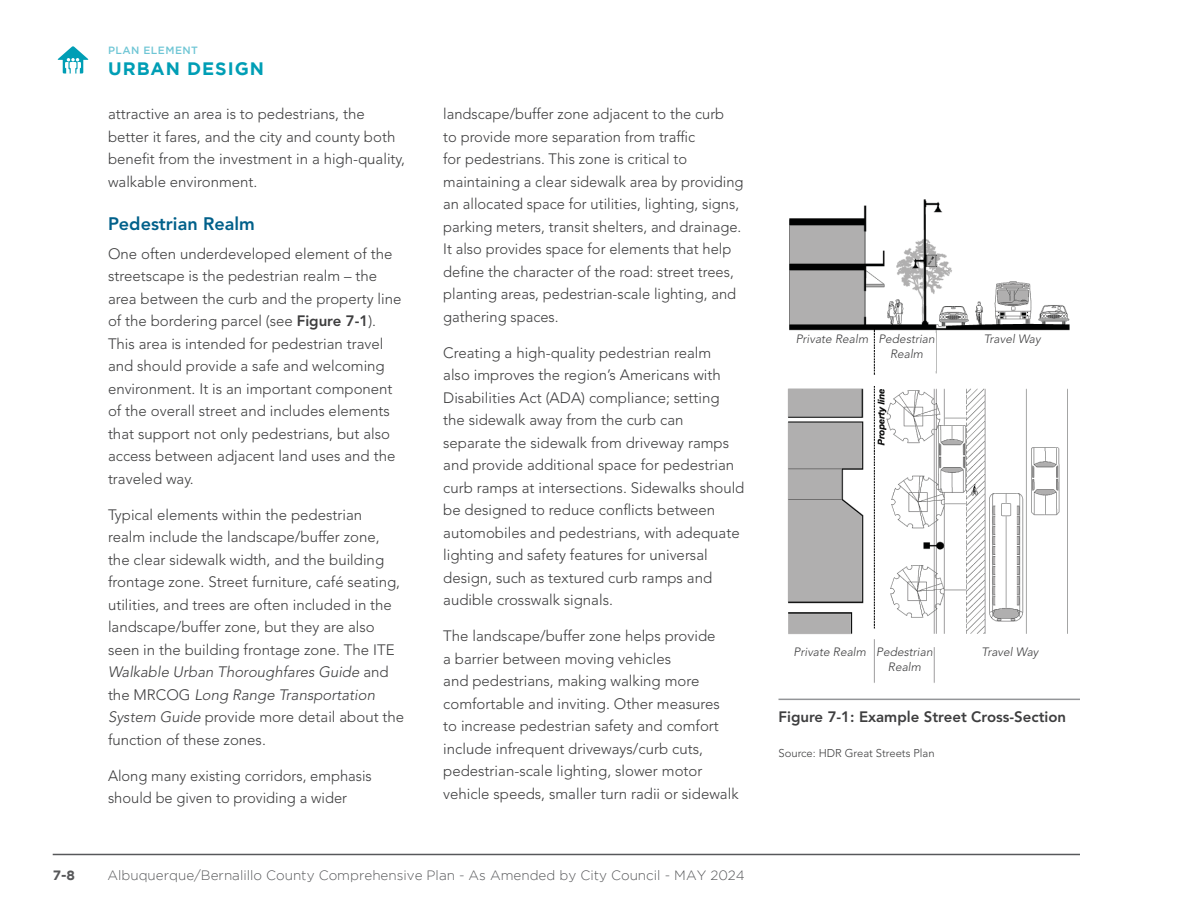
<style>
.page{position:relative;width:1188px;height:918px;background:#fff}
.page>*{position:absolute;margin:0;border:0;box-sizing:border-box;transform-origin:0 0}
.Body_Header__3_-_12pt{font:800 18px "Avenir LT Std";color:#00608a}
.t1{font:700 18px "Gotham";letter-spacing:.055em;color:#009eb5}
.Body_Text{font:300 15px/22.5px "Avenir LT Std";color:#3e3e3f}
.Figure_Title{font:800 15px "Avenir LT Std";color:#3e3e3f}
.t2{font:300 13.5px "Gotham";color:#57585a}
.t3{font:700 13.5px "Gotham";color:#57585a}
.Body_Text-2{font:italic 300 12px/15px "Avenir LT Std";color:#3e3e3f;text-align:center}
.Source_Text{font:300 11.25px "Avenir LT Std";color:#3e3e3f}
.t4{font:500 10.5px "Gotham";letter-spacing:.045em;color:#6fc6d5}
.s1{font-weight:800}
.s2{font-style:italic}
</style>
<div class="page">
<hr style="left:53px;top:854px;width:1027px;height:1px;background:#57585a">
<svg style="left:57px;top:46px;width:32px;height:28px"></svg>
<img style="left:787px;top:199px;width:283px;height:484px">
<hr style="left:778px;top:699px;width:302px;height:1px;background:#939598">
<div style="left:793px;top:334px;width:78px;height:20px;background:#fff"></div>
<div style="left:878px;top:334px;width:57px;height:37px;background:#fff"></div>
<div style="left:940px;top:334px;width:144px;height:37px;background:#fff"></div>
<div style="left:791px;top:647px;width:78px;height:21px;background:#fff"></div>
<div style="left:876px;top:647px;width:57px;height:38px;background:#fff"></div>
<div style="left:938px;top:647px;width:144px;height:38px;background:#fff"></div>
<p class="t4" style="left:108px;top:44px;width:92px">PLAN ELEMENT</p>
<p class="t1" style="left:108px;top:58px;width:157px">URBAN DESIGN</p>
<p class="Body_Text" style="left:108px;top:103px;width:299px">attractive an area is to pedestrians, the better it fares, and the city and county both benefit from the investment in a high-quality, walkable environment.</p>
<p class="Body_Header__3_-_12pt" style="left:108px;top:213px;width:148px">Pedestrian Realm</p>
<p class="Body_Text" style="left:108px;top:242px;width:295px">One often underdeveloped element of the streetscape is the pedestrian realm – the area between the curb and the property line of the bordering parcel (see <span class="s1">Figure 7-1</span>).<br>This area is intended for pedestrian travel and should provide a safe and welcoming environment. It is an important component of the overall street and includes elements that support not only pedestrians, but also access between adjacent land uses and the traveled way.</p>
<p class="Body_Text" style="left:108px;top:503px;width:298px">Typical elements within the pedestrian<br>realm include the landscape/buffer zone, the clear sidewalk width, and the building frontage zone. Street furniture, café seating, utilities, and trees are often included in the landscape/buffer zone, but they are also seen in the building frontage zone. The ITE <span class="s2">Walkable Urban Thoroughfares Guide</span> and the MRCOG <span class="s2">Long Range Transportation System Guide</span> provide more detail about the function of these zones.</p>
<p class="Body_Text" style="left:108px;top:764px;width:265px">Along many existing corridors, emphasis should be given to providing a wider</p>
<p class="Body_Text" style="left:443px;top:103px;width:302px">landscape/buffer zone adjacent to the curb<br>to provide more separation from traffic<br>for pedestrians. This zone is critical to maintaining a clear sidewalk area by providing an allocated space for utilities, lighting, signs, parking meters, transit shelters, and drainage.<br>It also provides space for elements that help define the character of the road: street trees, planting areas, pedestrian-scale lighting, and gathering spaces.</p>
<p class="Body_Text" style="left:443px;top:341px;width:303px">Creating a high-quality pedestrian realm<br>also improves the region’s Americans with Disabilities Act (ADA) compliance; setting the sidewalk away from the curb can separate the sidewalk from driveway ramps and provide additional space for pedestrian curb ramps at intersections. Sidewalks should be designed to reduce conflicts between automobiles and pedestrians, with adequate lighting and safety features for universal design, such as textured curb ramps and audible crosswalk signals.</p>
<p class="Body_Text" style="left:443px;top:625px;width:297px">The landscape/buffer zone helps provide<br>a barrier between moving vehicles<br>and pedestrians, making walking more comfortable and inviting. Other measures<br>to increase pedestrian safety and comfort include infrequent driveways/curb cuts, pedestrian-scale lighting, slower motor vehicle speeds, smaller turn radii or sidewalk</p>
<p class="t3" style="left:53px;top:867px;width:24px">7-8</p>
<p class="t2" style="left:107px;top:868px;width:639px">Albuquerque/Bernalillo County Comprehensive Plan - As Amended by City Council - MAY 2024</p>
<p class="Body_Text-2" style="left:796px;top:331px;width:74px">Private Realm</p>
<p class="Body_Text-2" style="left:878px;top:331px;width:58px">Pedestrian<br>Realm</p>
<p class="Body_Text-2" style="left:984px;top:331px;width:58px">Travel Way</p>
<p class="Body_Text-2" style="left:794px;top:645px;width:74px">Private Realm</p>
<p class="Body_Text-2" style="left:876px;top:645px;width:58px">Pedestrian<br>Realm</p>
<p class="Body_Text-2" style="left:982px;top:645px;width:58px">Travel Way</p>
<p class="Figure_Title" style="left:778px;top:708px;width:289px">Figure 7-1: Example Street Cross-Section</p>
<p class="Source_Text" style="left:778px;top:747px;width:158px">Source: HDR Great Streets Plan</p>
</div>
